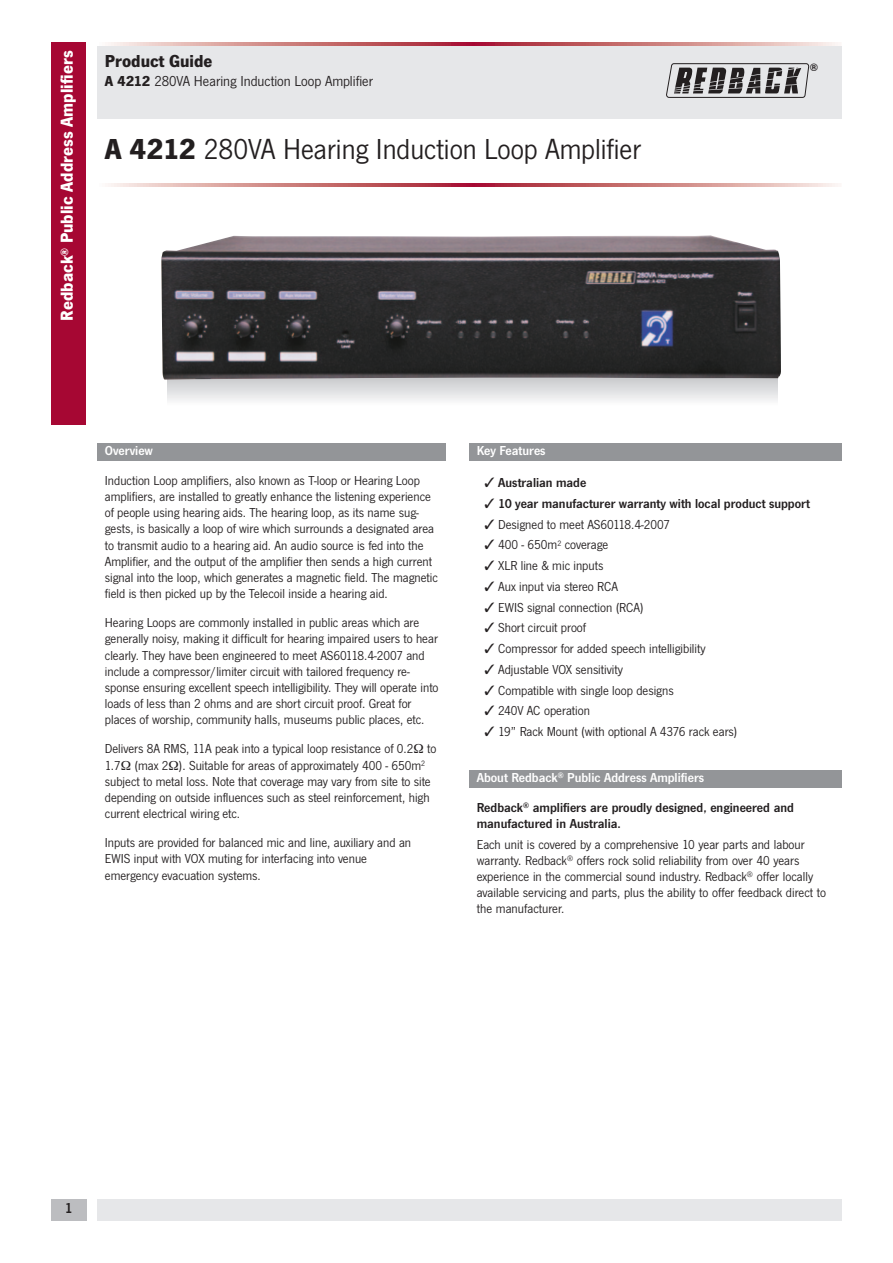
<style>
.page{position:relative;width:893px;height:1263px;background:#fff}
.page>*{position:absolute;margin:0;border:0;box-sizing:border-box;transform-origin:0 0}
.t1{font:30px "News Got T";color:#231f20}
.t2{font:700 18px "News Got T";color:#fff}
.t3{font:700 18px "News Got T";color:#231f20}
.t4{font:15px "News Got T";color:#231f20}
.t5{font:600 15px "News Got T";color:#231f20}
.t6{font:13.5px/16.2px "News Got T";color:#231f20}
.t7{font:600 13.5px/16.2px "News Got T";color:#231f20}
.t8{font:600 13.5px "News Got T";color:#fff}
.t9{font:700 10.35px "Helvetica";color:#231f20}
.s1{font-weight:700}
</style>
<div class="page">
<div style="left:97px;top:43px;width:745px;height:76px;background:#e6e7e9"></div>
<svg style="left:97px;top:43px;width:745px;height:3px;background:#ce8285"></svg>
<svg style="left:108px;top:183px;width:730px;height:4px;background:#cd8083"></svg>
<div style="left:51px;top:43px;width:35px;height:382px;background:#a60733"></div>
<div style="left:97px;top:443px;width:349px;height:17px;background:#939598"></div>
<div style="left:469px;top:770px;width:373px;height:17px;background:#939598"></div>
<div style="left:469px;top:443px;width:372px;height:17px;background:#939598"></div>
<svg style="left:666px;top:63px;width:143px;height:35px"></svg>
<div style="left:97px;top:1199px;width:745px;height:21px;background:#e6e7e9"></div>
<div style="left:51px;top:1199px;width:35px;height:21px;background:#bcbdc0"></div>
<img style="left:161px;top:236px;width:620px;height:144px">
<h2 class="t2" style="left:61px;top:320px;width:272px;rotate:-90deg">Redback<sup>®</sup> Public Address Amplifiers</h2>
<h2 class="t3" style="left:105px;top:54px;width:109px">Product Guide</h2>
<p class="t4" style="left:105px;top:76px;width:270px"><span class="s1">A 4212</span> 280VA Hearing Induction Loop Amplifier</p>
<h1 class="t1" style="left:105px;top:139px;width:538px"><span class="s1">A 4212</span> 280VA Hearing Induction Loop Amplifier</h1>
<p class="t9" style="left:810px;top:63px;width:9px">®</p>
<p class="t8" style="left:105px;top:446px;width:50px">Overview</p>
<p class="t6" style="left:105px;top:473px;width:335px">Induction Loop amplifiers, also known as T-loop or Hearing Loop amplifiers, are installed to greatly enhance the listening experience of people using hearing aids. The hearing loop, as its name sug&shy;gests, is basically a loop of wire which surrounds a designated area to transmit audio to a hearing aid. An audio source is fed into the Amplifier, and the output of the amplifier then sends a high current signal into the loop, which generates a magnetic field. The magnetic field is then picked up by the Telecoil inside a hearing aid.</p>
<p class="t6" style="left:105px;top:616px;width:335px">Hearing Loops are commonly installed in public areas which are generally noisy, making it difficult for hearing impaired users to hear clearly. They have been engineered to meet AS60118.4-2007 and include a compressor/limiter circuit with tailored frequency re&shy;sponse ensuring excellent speech intelligibility. They will operate into loads of less than 2 ohms and are short circuit proof. Great for places of worship, community halls, museums public places, etc.</p>
<p class="t6" style="left:105px;top:742px;width:333px">Delivers 8A RMS, 11A peak into a typical loop resistance of 0.2 to 1.7 (max 2 ). Suitable for areas of approximately 400 - 650m<sup>2 </sup>subject to metal loss. Note that coverage may vary from site to site depending on outside influences such as steel reinforcement, high current electrical wiring etc.</p>
<p class="t6" style="left:105px;top:836px;width:308px">Inputs are provided for balanced mic and line, auxiliary and an<br>EWIS input with VOX muting for interfacing into venue emergency evacuation systems.</p>
<p class="t8" style="left:477px;top:446px;width:70px">Key Features</p>
<p class="t7" style="left:485px;top:476px;width:103px">✓ Australian made</p>
<p class="t7" style="left:485px;top:496px;width:327px">✓ 10 year manufacturer warranty with local product support</p>
<p class="t6" style="left:485px;top:517px;width:187px">✓ Designed to meet AS60118.4-2007</p>
<p class="t6" style="left:485px;top:538px;width:125px">✓ 400 - 650m<sup>2</sup> coverage</p>
<p class="t6" style="left:485px;top:559px;width:120px">✓ XLR line &amp; mic inputs</p>
<p class="t6" style="left:485px;top:579px;width:135px">✓ Aux input via stereo RCA</p>
<p class="t6" style="left:485px;top:600px;width:160px">✓ EWIS signal connection (RCA)</p>
<p class="t6" style="left:485px;top:621px;width:103px">✓ Short circuit proof</p>
<p class="t6" style="left:485px;top:642px;width:222px">✓ Compressor for added speech intelligibility</p>
<p class="t6" style="left:485px;top:662px;width:140px">✓ Adjustable VOX sensitivity</p>
<p class="t6" style="left:485px;top:683px;width:191px">✓ Compatible with single loop designs</p>
<p class="t6" style="left:485px;top:704px;width:107px">✓ 240V AC operation</p>
<p class="t6" style="left:485px;top:725px;width:254px">✓ 19” Rack Mount (with optional A 4376 rack ears)</p>
<p class="t8" style="left:477px;top:773px;width:229px">About Redback<sup>®</sup> Public Address Amplifiers</p>
<p class="t7" style="left:477px;top:800px;width:319px">Redback<sup>®</sup> amplifiers are proudly designed, engineered and manufactured in Australia.</p>
<p class="t6" style="left:477px;top:837px;width:351px">Each unit is covered by a comprehensive 10 year parts and labour warranty. Redback<sup>®</sup> offers rock solid reliability from over 40 years experience in the commercial sound industry. Redback<sup>®</sup> offer locally available servicing and parts, plus the ability to offer feedback direct to the manufacturer.</p>
<p class="t5" style="left:65px;top:1203px;width:9px">1</p>
</div>
